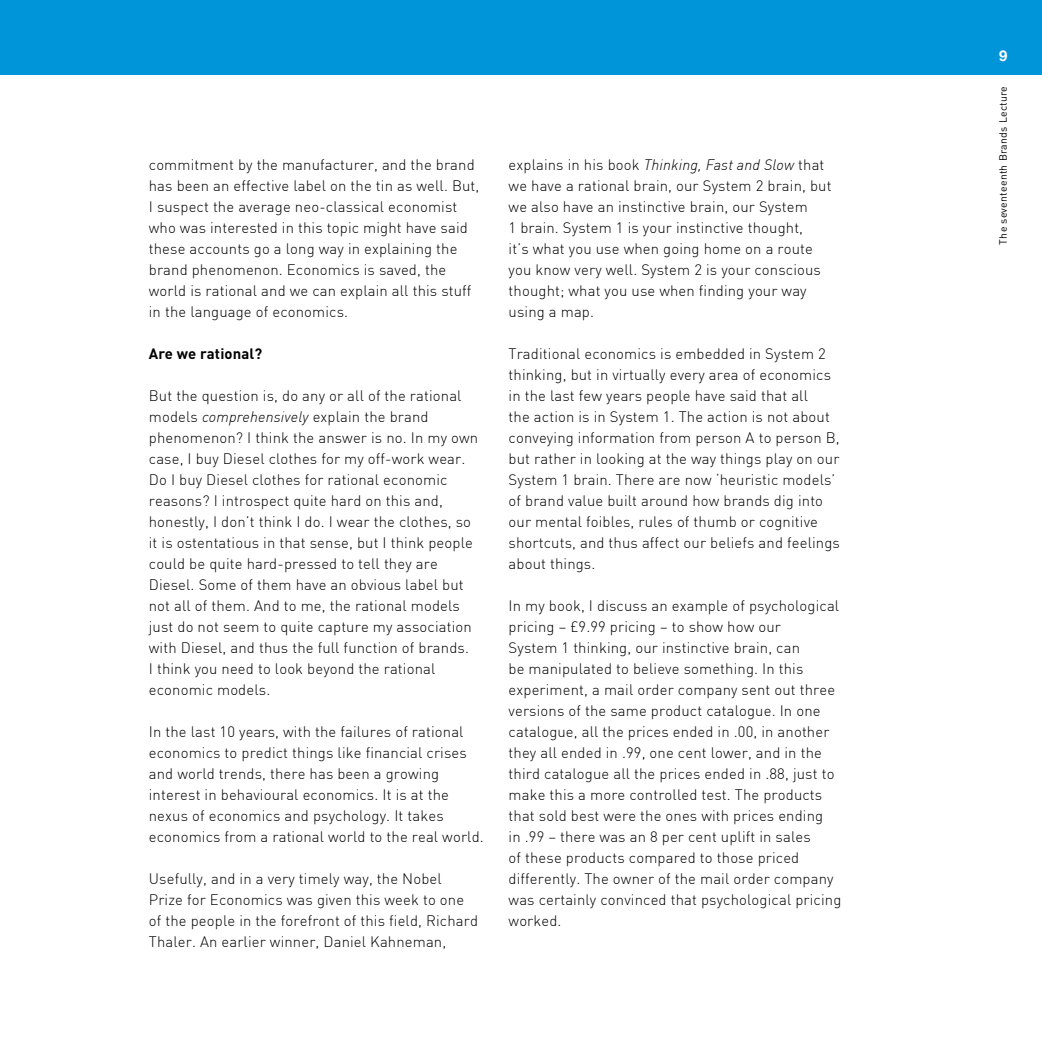
<style>
.page{position:relative;width:1042px;height:1042px;background:#fff}
.page>*{position:absolute;margin:0;border:0;box-sizing:border-box;transform-origin:0 0}
.t1{font:300 14.88px/21px "DIN";letter-spacing:.01em;color:#000}
.t2{font:700 14.88px "DIN";letter-spacing:.01em;color:#000}
.t3{font:700 14.88px "Helvetica Neue";color:#fff}
.t4{font:10.5px "DIN";letter-spacing:.025em;color:#000}
.s1{font-style:italic}
</style>
<div class="page">
<div style="left:0;top:0;width:1042px;height:74px;background:#0094d9"></div>
<p class="t1" style="left:149px;top:154px;width:332px">commitment by the manufacturer, and the brand has been an effective label on the tin as well. But, I suspect the average neo-classical economist who was interested in this topic might have said these accounts go a long way in explaining the brand phenomenon. Economics is saved, the world is rational and we can explain all this stuff in the language of economics.</p>
<p class="t2" style="left:149px;top:344px;width:115px">Are we rational?</p>
<p class="t1" style="left:149px;top:385px;width:331px">But the question is, do any or all of the rational models <span class="s1">comprehensively</span> explain the brand phenomenon? I think the answer is no. In my own case, I buy Diesel clothes for my off-work wear.<br>Do I buy Diesel clothes for rational economic reasons? I introspect quite hard on this and, honestly, I don’t think I do. I wear the clothes, so it is ostentatious in that sense, but I think people could be quite hard-pressed to tell they are Diesel. Some of them have an obvious label but not all of them. And to me, the rational models just do not seem to quite capture my association with Diesel, and thus the full function of brands.<br>I think you need to look beyond the rational economic models.</p>
<p class="t1" style="left:149px;top:721px;width:336px">In the last 10 years, with the failures of rational economics to predict things like financial crises and world trends, there has been a growing interest in behavioural economics. It is at the nexus of economics and psychology. It takes economics from a rational world to the real world.</p>
<p class="t1" style="left:149px;top:868px;width:331px">Usefully, and in a very timely way, the Nobel Prize for Economics was given this week to one of the people in the forefront of this field, Richard Thaler. An earlier winner, Daniel Kahneman,</p>
<p class="t1" style="left:508px;top:154px;width:324px">explains in his book <span class="s1">Thinking, Fast and Slow</span> that we have a rational brain, our System 2 brain, but we also have an instinctive brain, our System<br>1 brain. System 1 is your instinctive thought,<br>it’s what you use when going home on a route you know very well. System 2 is your conscious thought; what you use when finding your way using a map.</p>
<p class="t1" style="left:508px;top:343px;width:333px">Traditional economics is embedded in System 2 thinking, but in virtually every area of economics in the last few years people have said that all<br>the action is in System 1. The action is not about conveying information from person A to person B, but rather in looking at the way things play on our System 1 brain. There are now ‘heuristic models’ of brand value built around how brands dig into our mental foibles, rules of thumb or cognitive shortcuts, and thus affect our beliefs and feelings about things.</p>
<p class="t1" style="left:508px;top:595px;width:334px">In my book, I discuss an example of psychological pricing – £9.99 pricing – to show how our<br>System 1 thinking, our instinctive brain, can<br>be manipulated to believe something. In this experiment, a mail order company sent out three versions of the same product catalogue. In one catalogue, all the prices ended in .00, in another they all ended in .99, one cent lower, and in the third catalogue all the prices ended in .88, just to make this a more controlled test. The products that sold best were the ones with prices ending<br>in .99 – there was an 8 per cent uplift in sales<br>of these products compared to those priced differently. The owner of the mail order company was certainly convinced that psychological pricing worked.</p>
<p class="t3" style="left:999px;top:44px;width:10px">9</p>
<p class="t4" style="left:997px;top:245px;width:160px;rotate:-90deg">The seventeenth Brands Lecture</p>
</div>
